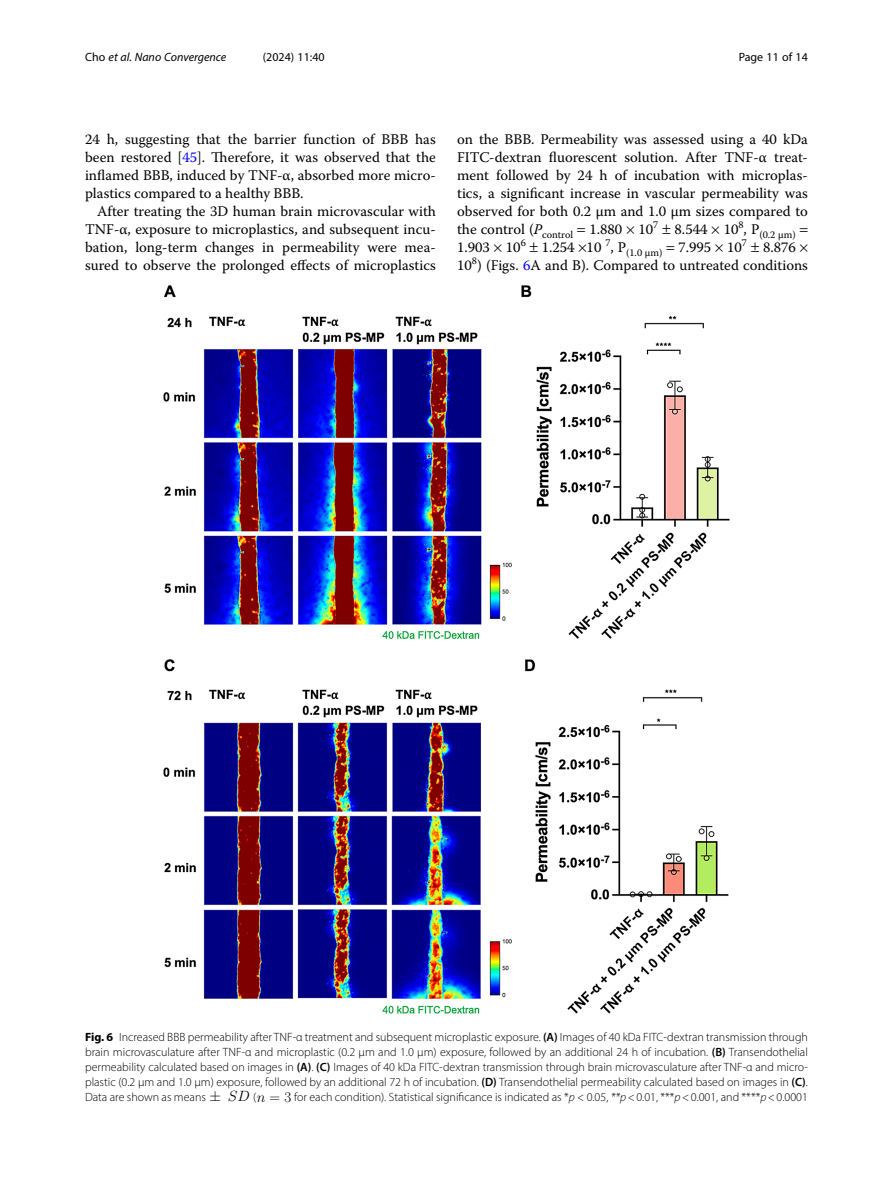
<style>
.page{position:relative;width:893px;height:1191px;background:#fff}
.page>*{position:absolute;margin:0;border:0;box-sizing:border-box;transform-origin:0 0}
.t1{font:14.85px "CMMI12";color:#000}
.t2{font:14.85px "CMR17";color:#000}
.Body_Text_Indent{font:14.7px/18px "Warnock Pro";color:#000;text-align:justify}
.Figure_Caption{font:300 12px/15px "Myriad Pro";color:#000;text-align:justify}
.t3{font:italic 12px "Myriad Pro";color:#000}
.t4{font:12px "Myriad Pro";color:#000}
.s1{font-style:normal}
.s2{color:#00f}
.s3{font-style:italic}
.s4{font-weight:700}
.s5{font-weight:600}
.s6{font-family:"CMSY10"}
.s7{font-family:"CMMI12"}
</style>
<div class="page">
<img style="left:164px;top:285px;width:565px;height:729px">
<p class="t3" style="left:85px;top:50px;width:143px"><span class="s1">Cho</span> et al. Nano Convergence</p>
<p class="t4" style="left:263px;top:50px;width:63px">(2024) 11:40</p>
<p class="t4" style="left:739px;top:50px;width:71px">Page 11 of 14</p>
<p class="Body_Text_Indent" style="left:85px;top:130px;width:352px">24 h, suggesting that the barrier function of BBB has been restored [<span class="s2">45</span>]. Therefore, it was observed that the inflamed BBB, induced by TNF-α, absorbed more micro&shy;plastics compared to a healthy BBB.</p>
<p class="Body_Text_Indent" style="left:85px;top:202px;width:352px;text-indent:12px">After treating the 3D human brain microvascular with TNF-α, exposure to microplastics, and subsequent incu&shy;bation, long-term changes in permeability were mea&shy;sured to observe the prolonged effects of microplastics</p>
<p class="Body_Text_Indent" style="left:457px;top:130px;width:352px;text-align:left">on the BBB. Permeability was assessed using a 40 kDa FITC-dextran fluorescent solution. After TNF-α treat&shy;ment followed by 24 h of incubation with microplas&shy;tics, a significant increase in vascular permeability was observed for both 0.2 μm and 1.0 μm sizes compared to the control (<span class="s3">P</span><sub>control</sub> 1.880 10<sup>7</sup> 8.544 10<sup>8</sup>, P<sub>(0.2</sub> <sub>μm)<br></sub>1.903 10<sup>6</sup> 1.254 10 <sup>7</sup>, P<sub>(1.0</sub> <sub>μm)</sub> 7.995 10<sup>7</sup> 8.876<br>10<sup>8</sup>) (Figs. <span class="s2">6</span>A and B). Compared to untreated conditions</p>
<p class="Figure_Caption" style="left:85px;top:1029px;width:724px"><span class="s4">Fig. 6</span> Increased BBB permeability after TNF-α treatment and subsequent microplastic exposure. <span class="s5">(A)</span> Images of 40 kDa FITC-dextran transmission through brain microvasculature after TNF-α and microplastic (0.2 μm and 1.0 μm) exposure, followed by an additional 24 h of incubation. <span class="s5">(B)</span> Transendothelial permeability calculated based on images in <span class="s5">(A)</span>. <span class="s5">(C)</span> Images of 40 kDa FITC-dextran transmission through brain microvasculature after TNF-α and micro&shy;plastic (0.2 μm and 1.0 μm) exposure, followed by an additional 72 h of incubation. <span class="s5">(D)</span> Transendothelial permeability calculated based on images in <span class="s5">(C)</span>.<br>Data are shown as means</p>
<p class="t1" style="left:210px;top:1090px;width:42px"><span class="s6">±</span> SD</p>
<p class="Figure_Caption" style="left:253px;top:1089px;width:5px">(</p>
<p class="t2" style="left:257px;top:1090px;width:36px"><span class="s7">n</span>=3</p>
<p class="Figure_Caption" style="left:294px;top:1089px;width:515px">for each condition). Statistical significance is indicated as *<span class="s3">p</span> &lt; 0.05, <span class="s3">**p</span>&lt;0.01, ***<span class="s3">p</span>&lt;0.001, and ****<span class="s3">p</span>&lt;0.0001</p>
</div>
